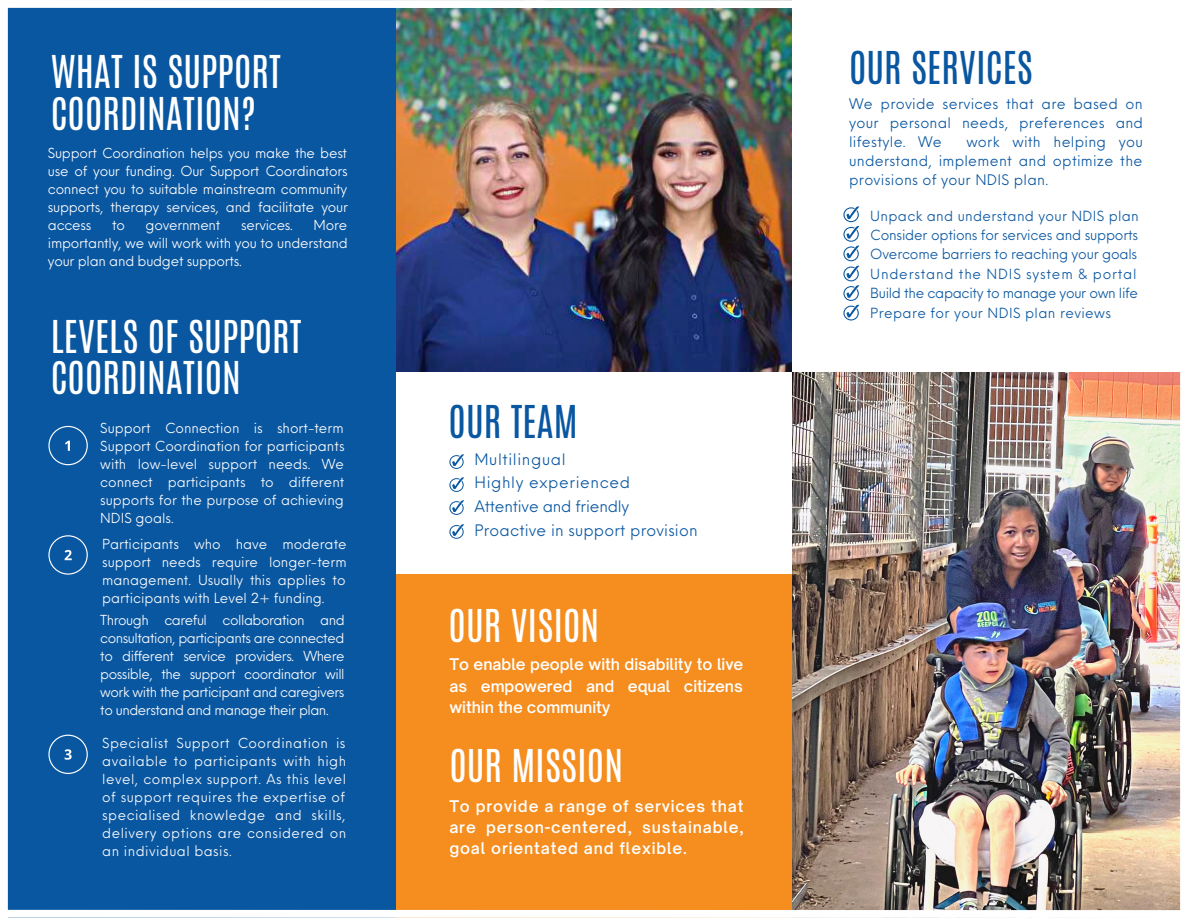
<style>
.page{position:relative;width:1188px;height:918px;background:#fff}
.page>*{position:absolute;margin:0;border:0;box-sizing:border-box;transform-origin:0 0}
.t1{font:37.8px/41.7px "Antonio";color:#fff}
.t2{font:37.8px "Antonio";color:#0a57a1}
.t3{font:600 15.45px/21.3px "Open Sauce One";letter-spacing:.025em;color:#fff;text-align:justify}
.t4{font:15.45px/23.7px "Neue Einstellung";letter-spacing:.015em;color:#0a57a1}
.t5{font:14.25px/19.2px "Neue Einstellung";letter-spacing:.02em;color:#0a57a1;text-align:justify}
.t6{font:13.65px/19.4px "Neue Einstellung";letter-spacing:-.015em;color:#0a57a1}
.t7{font:13.5px/18px "Neue Einstellung";letter-spacing:-.02em;color:#fff;text-align:justify}
</style>
<div class="page">
<div style="left:396px;top:574px;width:396px;height:344px;background:#f58d1f"></div>
<img style="left:396px;top:8px;width:396px;height:364px">
<div style="left:0;top:0;width:396px;height:918px;background:#0a57a1"></div>
<svg style="left:48px;top:426px;width:40px;height:39px"></svg>
<svg style="left:48px;top:535px;width:40px;height:40px"></svg>
<svg style="left:48px;top:735px;width:40px;height:39px"></svg>
<svg style="left:449px;top:454px;width:15px;height:15px"></svg>
<svg style="left:449px;top:477px;width:15px;height:15px"></svg>
<svg style="left:449px;top:500px;width:15px;height:15px"></svg>
<svg style="left:449px;top:524px;width:15px;height:15px"></svg>
<img style="left:792px;top:372px;width:388px;height:538px">
<svg style="left:843px;top:206px;width:16px;height:115px"></svg>
<div style="left:0;top:0;width:1188px;height:8px;background:#fff"></div>
<div style="left:0;top:0;width:8px;height:918px;background:#fff"></div>
<div style="left:0;top:910px;width:1188px;height:8px;background:#fff"></div>
<h1 class="t1" style="left:51px;top:52px;width:232px">WHAT IS SUPPORT<br>COORDINATION?</h1>
<p class="t7" style="left:48px;top:143px;width:302px">Support Coordination helps you make the best use of your funding. Our Support Coordinators connect you to suitable mainstream community supports, therapy services, and facilitate your access</p>
<p class="t7" style="left:112px;top:215px;width:14px">to</p>
<p class="t7" style="left:146px;top:215px;width:76px">government</p>
<p class="t7" style="left:241px;top:215px;width:53px">services.</p>
<p class="t7" style="left:48px;top:215px;width:301px;text-indent:266px">More importantly, we will work with you to understand your plan and budget supports.</p>
<h1 class="t1" style="left:51px;top:316px;width:252px">LEVELS OF SUPPORT<br>COORDINATION</h1>
<p class="t7" style="left:100px;top:418px;width:246px">Support Connection is short-term Support Coordination for participants with low-level support needs. We connect participants to different supports for the purpose of achieving NDIS goals.</p>
<p class="t7" style="left:102px;top:533px;width:246px">Participants who have moderate support needs require longer-term management. Usually this applies to participants with Level 2+ funding.</p>
<p class="t7" style="left:100px;top:610px;width:246px">Through careful collaboration and consultation, participants are connected to different service providers. Where possible, the support coordinator will work with the participant and caregivers to understand and manage their plan.</p>
<p class="t7" style="left:102px;top:733px;width:246px">Specialist Support Coordination is available to participants with high level, complex support. As this level of support requires the expertise of specialised knowledge and skills, delivery options are considered on an individual basis.</p>
<h1 class="t2" style="left:449px;top:395px;width:131px">OUR TEAM</h1>
<p class="t4" style="left:474px;top:446px;width:225px">Multilingual<br>Highly experienced<br>Attentive and friendly<br>Proactive in support provision</p>
<h1 class="t1" style="left:449px;top:605px;width:152px">OUR VISION</h1>
<p class="t3" style="left:449px;top:654px;width:296px">To enable people with disability to live as empowered and equal citizens within the community</p>
<h1 class="t1" style="left:449px;top:746px;width:175px">OUR MISSION</h1>
<p class="t3" style="left:449px;top:795px;width:296px">To provide a range of services that are person-centered, sustainable, goal orientated and flexible.</p>
<h1 class="t2" style="left:849px;top:41px;width:185px">OUR SERVICES</h1>
<p class="t5" style="left:849px;top:93px;width:295px">We provide services that are based on your personal needs, preferences and lifestyle. We</p>
<p class="t5" style="left:849px;top:131px;width:295px;text-indent:117px">work with helping you understand, implement and optimize the provisions of your NDIS plan.</p>
<p class="t6" style="left:870px;top:205px;width:270px">Unpack and understand your NDIS plan Consider options for services and supports Overcome barriers to reaching your goals Understand the NDIS system &amp; portal Build the capacity to manage your own life Prepare for your NDIS plan reviews</p>
</div>
